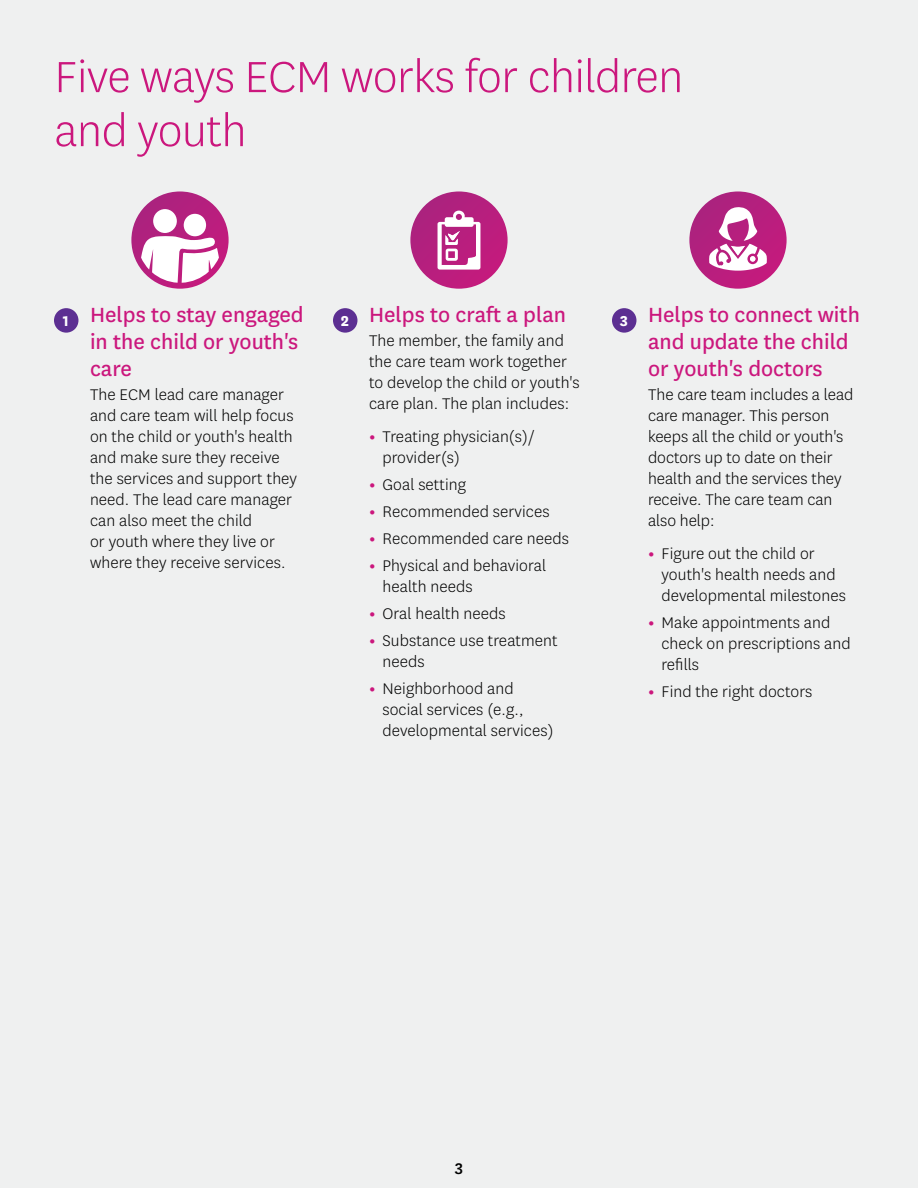
<style>
.page{position:relative;width:918px;height:1188px;background:#eff0f0}
.page>*{position:absolute;margin:0;border:0;box-sizing:border-box;transform-origin:0 0}
.t1{font:300 51px/54px "Centene Sans";letter-spacing:-.01em;color:#cb177d}
.t2{font:24px/27px "Centene Sans";color:#cb177d}
.t3{font:300 18px/21px "Centene Sans";letter-spacing:.005em;color:#000}
.t4{font:500 18px "Centene Sans";color:#000}
.s1{font-weight:700;color:#cb177d}
</style>
<div class="page">
<svg style="left:131px;top:191px;width:98px;height:98px;background:#b62983"></svg>
<div style="left:153px;top:209px;width:24px;height:24px;background:#fff;border-radius:50%"></div>
<div style="left:184px;top:214px;width:22px;height:22px;background:#fff;border-radius:50%"></div>
<svg style="left:139px;top:236px;width:82px;height:53px"></svg>
<svg style="left:410px;top:191px;width:98px;height:98px;background:#b92782"></svg>
<svg style="left:689px;top:191px;width:98px;height:98px;background:#ba2782"></svg>
<div style="left:54px;top:308px;width:24px;height:25px;background:#5c2f92;border-radius:50%"></div>
<div style="left:333px;top:308px;width:24px;height:25px;background:#5c2f92;border-radius:50%"></div>
<div style="left:612px;top:308px;width:24px;height:25px;background:#5c2f92;border-radius:50%"></div>
<svg style="left:709px;top:207px;width:58px;height:64px"></svg>
<svg style="left:438px;top:211px;width:42px;height:59px"></svg>
<h2 class="t1" style="left:54px;top:48px;width:630px">Five ways ECM works for children and youth</h2>
<h3 class="t2" style="left:90px;top:300px;width:215px;text-indent:-27px"><sub>1</sub> Helps to stay engaged in the child or youth's care</h3>
<p class="t3" style="left:90px;top:383px;width:209px">The ECM lead care manager and care team will help focus on the child or youth's health and make sure they receive the services and support they need. The lead care manager can also meet the child<br>or youth where they live or where they receive services.</p>
<h3 class="t2" style="left:341px;top:300px;width:227px"><sub>2</sub> Helps to craft a plan</h3>
<p class="t3" style="left:369px;top:329px;width:212px">The member, the family and the care team work together to develop the child or youth's care plan. The plan includes:</p>
<p class="t3" style="left:382px;top:425px;width:154px;text-indent:-14px"><span class="s1">•</span> Treating physician(s)/ provider(s)</p>
<p class="t3" style="left:369px;top:473px;width:99px"><span class="s1">•</span> Goal setting</p>
<p class="t3" style="left:369px;top:500px;width:182px"><span class="s1">•</span> Recommended services</p>
<p class="t3" style="left:369px;top:527px;width:202px"><span class="s1">•</span> Recommended care needs</p>
<p class="t3" style="left:382px;top:554px;width:165px;text-indent:-14px"><span class="s1">•</span> Physical and behavioral health needs</p>
<p class="t3" style="left:369px;top:602px;width:138px"><span class="s1">•</span> Oral health needs</p>
<p class="t3" style="left:382px;top:629px;width:177px;text-indent:-14px"><span class="s1">•</span> Substance use treatment needs</p>
<p class="t3" style="left:382px;top:677px;width:173px;text-indent:-14px"><span class="s1">•</span> Neighborhood and social services (e.g., developmental services)</p>
<h3 class="t2" style="left:648px;top:300px;width:213px;text-indent:-28px"><sub>3</sub> Helps to connect with and update the child or youth's doctors</h3>
<p class="t3" style="left:648px;top:383px;width:207px">The care team includes a lead care manager. This person keeps all the child or youth's doctors up to date on their health and the services they receive. The care team can also help:</p>
<p class="t3" style="left:662px;top:542px;width:186px;text-indent:-14px"><span class="s1">•</span> Figure out the child or youth's health needs and developmental milestones</p>
<p class="t3" style="left:662px;top:611px;width:191px;text-indent:-14px"><span class="s1">•</span> Make appointments and check on prescriptions and refills</p>
<p class="t3" style="left:648px;top:680px;width:166px"><span class="s1">•</span> Find the right doctors</p>
<p class="t4" style="left:455px;top:1156px;width:10px">3</p>
</div>
